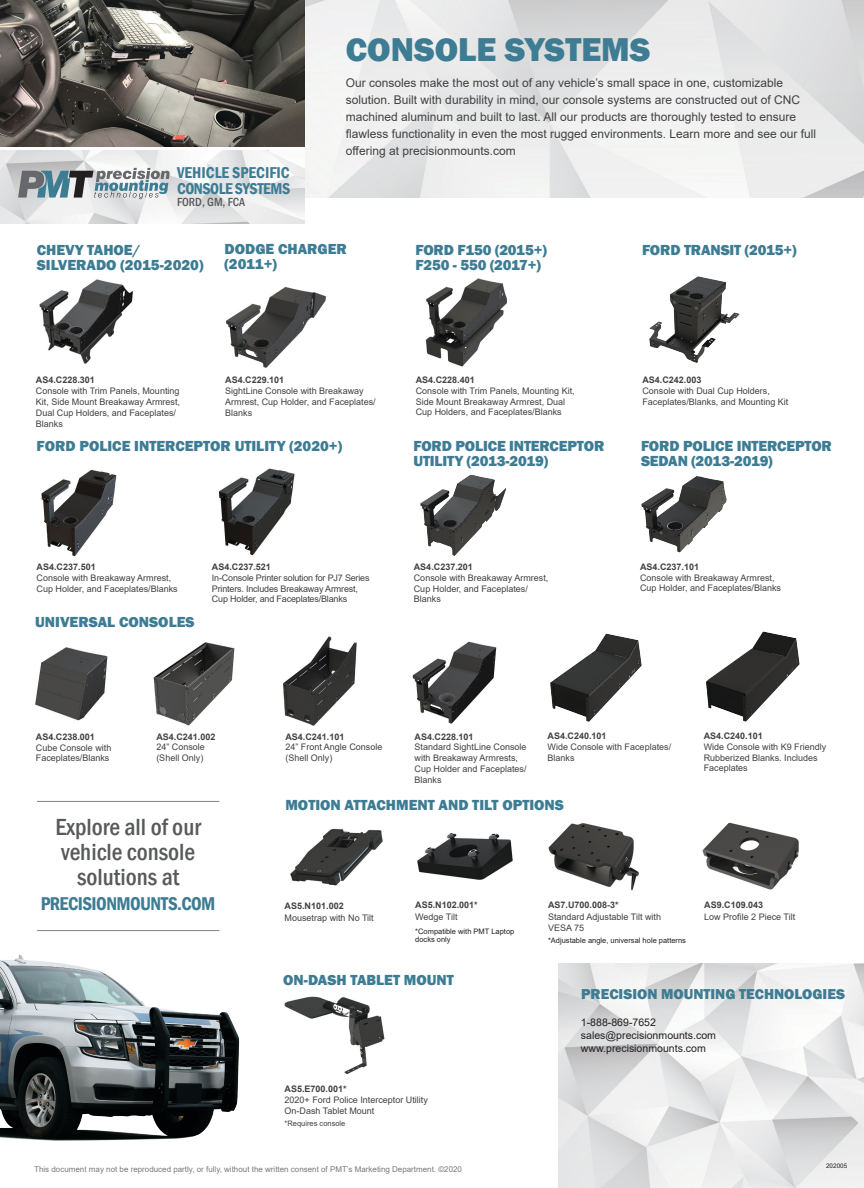
<style>
.page{position:relative;width:864px;height:1188px;background:#fff}
.page>*{position:absolute;margin:0;border:0;box-sizing:border-box;transform-origin:0 0}
.t1{font:800 34px "Franklin Gothic";color:#3d7c93}
.t2{font:500 condensed 24px "Franklin Gothic";color:#58595b}
.t3{font:600 condensed 19px "Franklin Gothic";letter-spacing:-.03em;color:#3d7c93}
.t4{font:600 condensed 16.1px/15.1px "Franklin Gothic";color:#3d7c93}
.t5{font:800 15px/15px "Franklin Gothic";color:#3d7c93}
.t6{font:800 14.8px "Franklin Gothic";color:#3d7c93}
.t7{font:500 condensed 12.1px "Franklin Gothic";color:#58595b}
.t8{font:12px/17px "Arial";color:#414142}
.t9{font:10.6px/12.7px "Arial";color:#231f20}
.t10{font:9px/10.8px "Arial";color:#414142}
.t11{font:700 9px "Arial";color:#414142}
.t12{font:9px/10.8px "Arial";letter-spacing:-.02em;color:#414142}
.t13{font:8px "Arial";color:#797a7d}
.t14{font:7.5px/8px "Arial";color:#231f20}
.t15{font:7.5px "Arial";color:#414142}
.t16{font:6.3px "Arial";color:#231f20}
</style>
<div class="page">
<img style="left:305px;top:0;width:559px;height:198px">
<img style="left:0;top:930px;width:240px;height:211px">
<img style="left:39px;top:279px;width:94px;height:85px">
<img style="left:226px;top:287px;width:100px;height:81px">
<img style="left:218px;top:468px;width:77px;height:88px">
<img style="left:41px;top:469px;width:76px;height:88px">
<img style="left:285px;top:996px;width:100px;height:79px">
<img style="left:417px;top:833px;width:96px;height:47px">
<img style="left:290px;top:828px;width:93px;height:58px">
<img style="left:548px;top:823px;width:91px;height:68px">
<img style="left:702px;top:822px;width:97px;height:68px">
<hr style="left:37px;top:801px;width:182px;height:1px;background:#808285">
<hr style="left:37px;top:930px;width:182px;height:1px;background:#808285">
<img style="left:425px;top:278px;width:82px;height:89px">
<img style="left:35px;top:647px;width:73px;height:74px">
<img style="left:153px;top:642px;width:82px;height:84px">
<img style="left:283px;top:636px;width:74px;height:89px">
<img style="left:412px;top:641px;width:85px;height:83px">
<img style="left:550px;top:633px;width:92px;height:88px">
<img style="left:706px;top:631px;width:94px;height:90px">
<img style="left:420px;top:474px;width:86px;height:81px">
<img style="left:641px;top:476px;width:86px;height:77px">
<img style="left:649px;top:276px;width:91px;height:87px">
<img style="left:0;top:0;width:305px;height:147px">
<img style="left:0;top:150px;width:305px;height:74px">
<svg style="left:18px;top:168px;width:152px;height:31px"></svg>
<img style="left:559px;top:963px;width:305px;height:225px">
<p class="t4" style="left:177px;top:165px;width:115px">VEHICLE SPECIFIC<br>CONSOLE SYSTEMS</p>
<p class="t7" style="left:177px;top:194px;width:70px">FORD, GM, FCA</p>
<p class="t1" style="left:346px;top:27px;width:306px">CONSOLE SYSTEMS</p>
<p class="t8" style="left:346px;top:74px;width:472px">Our consoles make the most out of any vehicle’s small space in one, customizable solution. Built with durability in mind, our console systems are constructed out of CNC machined aluminum and built to last. All our products are thoroughly tested to ensure flawless functionality in even the most rugged environments. Learn more and see our full offering at precisionmounts.com</p>
<p class="t5" style="left:37px;top:242px;width:105px">CHEVY TAHOE/</p>
<p class="t5" style="left:37px;top:257px;width:168px">SILVERADO (2015-2020)</p>
<p class="t5" style="left:225px;top:242px;width:124px">DODGE CHARGER (2011+)</p>
<p class="t5" style="left:415px;top:242px;width:133px">FORD F150 (2015+)</p>
<p class="t5" style="left:415px;top:257px;width:127px">F250 - 550 (2017+)</p>
<p class="t5" style="left:642px;top:242px;width:156px">FORD TRANSIT (2015+)</p>
<p class="t11" style="left:36px;top:374px;width:61px">AS4.C228.301</p>
<p class="t10" style="left:36px;top:386px;width:146px">Console with Trim Panels, Mounting<br>Kit, Side Mount Breakaway Armrest,<br>Dual Cup Holders, and Faceplates/<br>Blanks</p>
<p class="t11" style="left:225px;top:374px;width:61px">AS4.C229.101</p>
<p class="t10" style="left:225px;top:386px;width:152px">SightLine Console with Breakaway<br>Armrest, Cup Holder, and Faceplates/<br>Blanks</p>
<p class="t11" style="left:416px;top:373px;width:61px">AS4.C228.401</p>
<p class="t10" style="left:416px;top:385px;width:161px">Console with Trim Panels, Mounting Kit,<br>Side Mount Breakaway Armrest, Dual<br>Cup Holders, and Faceplates/Blanks</p>
<p class="t11" style="left:642px;top:373px;width:61px">AS4.C242.003</p>
<p class="t10" style="left:642px;top:385px;width:129px">Console with Dual Cup Holders,</p>
<p class="t10" style="left:642px;top:396px;width:148px">Faceplates/Blanks, and Mounting Kit</p>
<p class="t5" style="left:37px;top:439px;width:307px">FORD POLICE INTERCEPTOR UTILITY (2020+)</p>
<p class="t5" style="left:413px;top:439px;width:192px">FORD POLICE INTERCEPTOR<br>UTILITY (2013-2019)</p>
<p class="t5" style="left:641px;top:439px;width:192px">FORD POLICE INTERCEPTOR<br>SEDAN (2013-2019)</p>
<p class="t11" style="left:37px;top:560px;width:61px">AS4.C237.501</p>
<p class="t10" style="left:37px;top:572px;width:143px">Console with Breakaway Armrest,<br>Cup Holder, and Faceplates/Blanks</p>
<p class="t11" style="left:212px;top:560px;width:61px">AS4.C237.521</p>
<p class="t12" style="left:212px;top:572px;width:159px">In-Console Printer solution for PJ7 Series<br>Printers. Includes Breakaway Armrest,<br>Cup Holder, and Faceplates/Blanks</p>
<p class="t11" style="left:414px;top:560px;width:61px">AS4.C237.201</p>
<p class="t10" style="left:414px;top:572px;width:136px">Console with Breakaway Armrest,<br>Cup Holder, and Faceplates/<br>Blanks</p>
<p class="t11" style="left:640px;top:560px;width:61px">AS4.C237.101</p>
<p class="t10" style="left:640px;top:572px;width:143px">Console with Breakaway Armrest,<br>Cup Holder, and Faceplates/Blanks</p>
<p class="t5" style="left:35px;top:615px;width:161px">UNIVERSAL CONSOLES</p>
<p class="t11" style="left:36px;top:730px;width:61px">AS4.C238.001</p>
<p class="t10" style="left:36px;top:742px;width:77px">Cube Console with<br>Faceplates/Blanks</p>
<p class="t11" style="left:156px;top:730px;width:61px">AS4.C241.002</p>
<p class="t10" style="left:156px;top:742px;width:50px">24” Console</p>
<p class="t10" style="left:156px;top:753px;width:49px">(Shell Only)</p>
<p class="t11" style="left:285px;top:730px;width:61px">AS4.C241.101</p>
<p class="t10" style="left:285px;top:742px;width:99px">24” Front Angle Console (Shell Only)</p>
<p class="t11" style="left:415px;top:730px;width:61px">AS4.C228.101</p>
<p class="t10" style="left:415px;top:742px;width:114px">Standard SightLine Console with Breakaway Armrests,<br>Cup Holder and Faceplates/<br>Blanks</p>
<p class="t11" style="left:548px;top:729px;width:61px">AS4.C240.101</p>
<p class="t10" style="left:548px;top:741px;width:125px">Wide Console with Faceplates/<br>Blanks</p>
<p class="t11" style="left:704px;top:729px;width:61px">AS4.C240.101</p>
<p class="t10" style="left:704px;top:741px;width:124px">Wide Console with K9 Friendly<br>Rubberized Blanks. Includes<br>Faceplates</p>
<p class="t2" style="left:55px;top:811px;width:147px">Explore all of our</p>
<p class="t2" style="left:61px;top:836px;width:136px">vehicle console</p>
<p class="t2" style="left:77px;top:861px;width:104px">solutions at</p>
<p class="t3" style="left:41px;top:891px;width:176px">PRECISIONMOUNTS.COM</p>
<p class="t5" style="left:285px;top:797px;width:280px">MOTION ATTACHMENT AND TILT OPTIONS</p>
<p class="t11" style="left:285px;top:899px;width:61px">AS5.N101.002</p>
<p class="t10" style="left:285px;top:912px;width:91px">Mousetrap with No Tilt</p>
<p class="t11" style="left:415px;top:899px;width:64px">AS5.N102.001*</p>
<p class="t10" style="left:415px;top:912px;width:44px">Wedge Tilt</p>
<p class="t14" style="left:415px;top:927px;width:101px">*Compatible with PMT Laptop docks only</p>
<p class="t5" style="left:283px;top:972px;width:172px">ON-DASH TABLET MOUNT</p>
<p class="t11" style="left:548px;top:899px;width:72px">AS7.U700.008-3*</p>
<p class="t10" style="left:548px;top:912px;width:115px">Standard Adjustable Tilt with<br>VESA 75</p>
<p class="t14" style="left:548px;top:936px;width:139px">*Adjustable angle, universal hole patterns</p>
<p class="t11" style="left:704px;top:899px;width:61px">AS9.C109.043</p>
<p class="t10" style="left:704px;top:912px;width:93px">Low Profile 2 Piece Tilt</p>
<p class="t11" style="left:285px;top:1083px;width:64px">AS5.E700.001*</p>
<p class="t10" style="left:285px;top:1095px;width:145px">2020+ Ford Police Interceptor Utility</p>
<p class="t10" style="left:285px;top:1105px;width:91px">On-Dash Tablet Mount</p>
<p class="t15" style="left:285px;top:1118px;width:62px">*Requires console</p>
<p class="t6" style="left:581px;top:985px;width:265px">PRECISION MOUNTING TECHNOLOGIES</p>
<p class="t9" style="left:581px;top:1016px;width:137px">1-888-869-7652 sales@precisionmounts.com www.precisionmounts.com</p>
<p class="t13" style="left:34px;top:1163px;width:429px">This document may not be reproduced partly, or fully, without the written consent of PMT’s Marketing Department. ©2020</p>
<p class="t16" style="left:826px;top:1162px;width:23px">202005</p>
</div>
